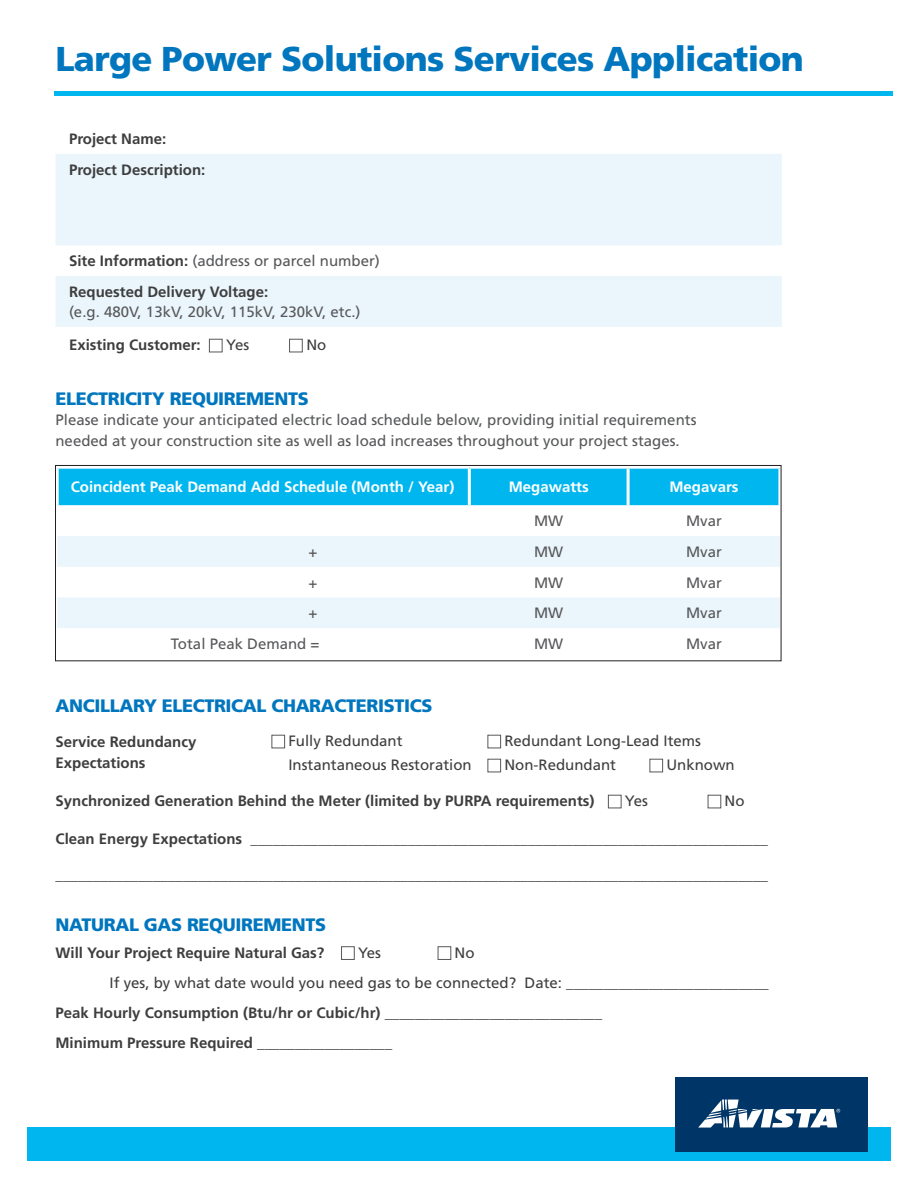
<style>
.page{position:relative;width:918px;height:1188px;background:#fff}
.page>*{position:absolute;margin:0;border:0;box-sizing:border-box;transform-origin:0 0}
.t1{font:900 34.5px "Frutiger LT Std";letter-spacing:-.02em;color:#0076be}
.t2{font:900 18px "Frutiger LT Std";letter-spacing:-.02em;color:#0076be}
.t3{font:700 15px/30.8px "Frutiger LT Std";color:#3e3e3f}
.t4{font:15px "Frutiger LT Std";color:#3e3e3f}
.t5{font:15px/20.2px "Frutiger LT Std";color:#57585a}
.t6{font:700 15px "Frutiger LT Std";color:#fff}
.s1{font-weight:400;color:#57585a}
.s2{font-weight:700}
</style>
<div class="page">
<svg style="left:56px;top:154px;width:726px;height:173px;fill:#ebf6fc"></svg>
<div style="left:209px;top:339px;width:14px;height:13px;border:1px solid #57585a"></div>
<div style="left:289px;top:339px;width:14px;height:13px;border:1px solid #57585a"></div>
<div style="left:27px;top:1128px;width:864px;height:33px;background:#00b6ef"></div>
<div style="left:675px;top:1077px;width:193px;height:74px;background:#003667"></div>
<svg style="left:698px;top:1100px;width:142px;height:28px"></svg>
<div style="left:59px;top:469px;width:719px;height:36px;background:#00b6ef"></div>
<svg style="left:57px;top:505px;width:722px;height:1px"></svg>
<svg style="left:57px;top:536px;width:722px;height:92px;fill:#ebf6fc"></svg>
<hr style="left:468px;top:469px;width:3px;height:36px;background:#fff">
<hr style="left:627px;top:469px;width:3px;height:36px;background:#fff">
<div style="left:55px;top:465px;width:726px;height:196px;border:1px solid #231f20"></div>
<div style="left:272px;top:735px;width:13px;height:13px;border:1px solid #57585a"></div>
<div style="left:488px;top:735px;width:13px;height:13px;border:1px solid #57585a"></div>
<div style="left:488px;top:759px;width:13px;height:13px;border:1px solid #57585a"></div>
<div style="left:650px;top:759px;width:13px;height:13px;border:1px solid #57585a"></div>
<div style="left:608px;top:795px;width:14px;height:13px;border:1px solid #57585a"></div>
<div style="left:708px;top:795px;width:13px;height:13px;border:1px solid #57585a"></div>
<div style="left:341px;top:946px;width:14px;height:14px;border:1px solid #57585a"></div>
<div style="left:438px;top:946px;width:13px;height:14px;border:1px solid #57585a"></div>
<div style="left:54px;top:91px;width:838px;height:5px;background:#00b6ef"></div>
<h1 class="t1" style="left:56px;top:38px;width:750px">Large Power Solutions Services Application</h1>
<p class="t3" style="left:69px;top:124px;width:138px">Project Name:<br>Project Description:</p>
<p class="t3" style="left:69px;top:246px;width:312px">Site Information: <span class="s1">(address or parcel number)<br></span>Requested Delivery Voltage:</p>
<p class="t5" style="left:69px;top:302px;width:293px">(e.g. 480V, 13kV, 20kV, 115kV, 230kV, etc.)</p>
<p class="t3" style="left:69px;top:330px;width:133px">Existing Customer:</p>
<p class="t4" style="left:226px;top:336px;width:25px">Yes</p>
<p class="t4" style="left:306px;top:336px;width:21px">No</p>
<p class="t2" style="left:56px;top:388px;width:255px">ELECTRICITY REQUIREMENTS</p>
<p class="t5" style="left:56px;top:410px;width:643px">Please indicate your anticipated electric load schedule below, providing initial requirements needed at your construction site as well as load increases throughout your project stages.</p>
<p class="t6" style="left:71px;top:478px;width:385px">Coincident Peak Demand Add Schedule (Month / Year)</p>
<p class="t6" style="left:509px;top:478px;width:82px">Megawatts</p>
<p class="t6" style="left:669px;top:478px;width:71px">Megavars</p>
<p class="t5" style="left:534px;top:511px;width:31px">MW</p>
<p class="t5" style="left:686px;top:511px;width:37px">Mvar</p>
<p class="t5" style="left:308px;top:542px;width:10px">+</p>
<p class="t5" style="left:534px;top:542px;width:31px">MW</p>
<p class="t5" style="left:686px;top:542px;width:37px">Mvar</p>
<p class="t5" style="left:308px;top:573px;width:10px">+</p>
<p class="t5" style="left:534px;top:573px;width:31px">MW</p>
<p class="t5" style="left:686px;top:573px;width:37px">Mvar</p>
<p class="t5" style="left:308px;top:603px;width:10px">+</p>
<p class="t5" style="left:534px;top:603px;width:31px">MW</p>
<p class="t5" style="left:686px;top:603px;width:37px">Mvar</p>
<p class="t5" style="left:171px;top:634px;width:150px">Total Peak Demand =</p>
<p class="t5" style="left:534px;top:634px;width:31px">MW</p>
<p class="t5" style="left:686px;top:634px;width:37px">Mvar</p>
<p class="t2" style="left:56px;top:694px;width:378px">ANCILLARY ELECTRICAL CHARACTERISTICS</p>
<p class="t3" style="left:56px;top:731px;width:142px;line-height:21px">Service Redundancy<br>Expectations</p>
<p class="t4" style="left:288px;top:732px;width:116px">Fully Redundant</p>
<p class="t4" style="left:504px;top:732px;width:198px">Redundant Long-Lead Items</p>
<p class="t4" style="left:288px;top:756px;width:185px">Instantaneous Restoration</p>
<p class="t4" style="left:504px;top:756px;width:113px">Non-Redundant</p>
<p class="t4" style="left:666px;top:756px;width:70px">Unknown</p>
<p class="t3" style="left:56px;top:786px;width:541px">Synchronized Generation Behind the Meter (limited by PURPA requirements)</p>
<p class="t4" style="left:625px;top:792px;width:25px">Yes</p>
<p class="t4" style="left:725px;top:792px;width:21px">No</p>
<p class="t3" style="left:56px;top:823px;width:714px">Clean Energy Expectations _____________________________________________________________________</p>
<p class="t4" style="left:56px;top:866px;width:714px">_______________________________________________________________________________________________</p>
<p class="t2" style="left:56px;top:913px;width:272px">NATURAL GAS REQUIREMENTS</p>
<p class="t3" style="left:56px;top:937px;width:270px">Will Your Project Require Natural Gas?</p>
<p class="t4" style="left:358px;top:944px;width:25px">Yes</p>
<p class="t4" style="left:455px;top:944px;width:21px">No</p>
<p class="t4" style="left:110px;top:974px;width:661px">If yes, by what date would you need gas to be connected? Date: <span class="s2">___________________________</span></p>
<p class="t3" style="left:56px;top:997px;width:548px">Peak Hourly Consumption (Btu/hr or Cubic/hr) _____________________________</p>
<p class="t3" style="left:56px;top:1027px;width:338px">Minimum Pressure Required __________________</p>
</div>
